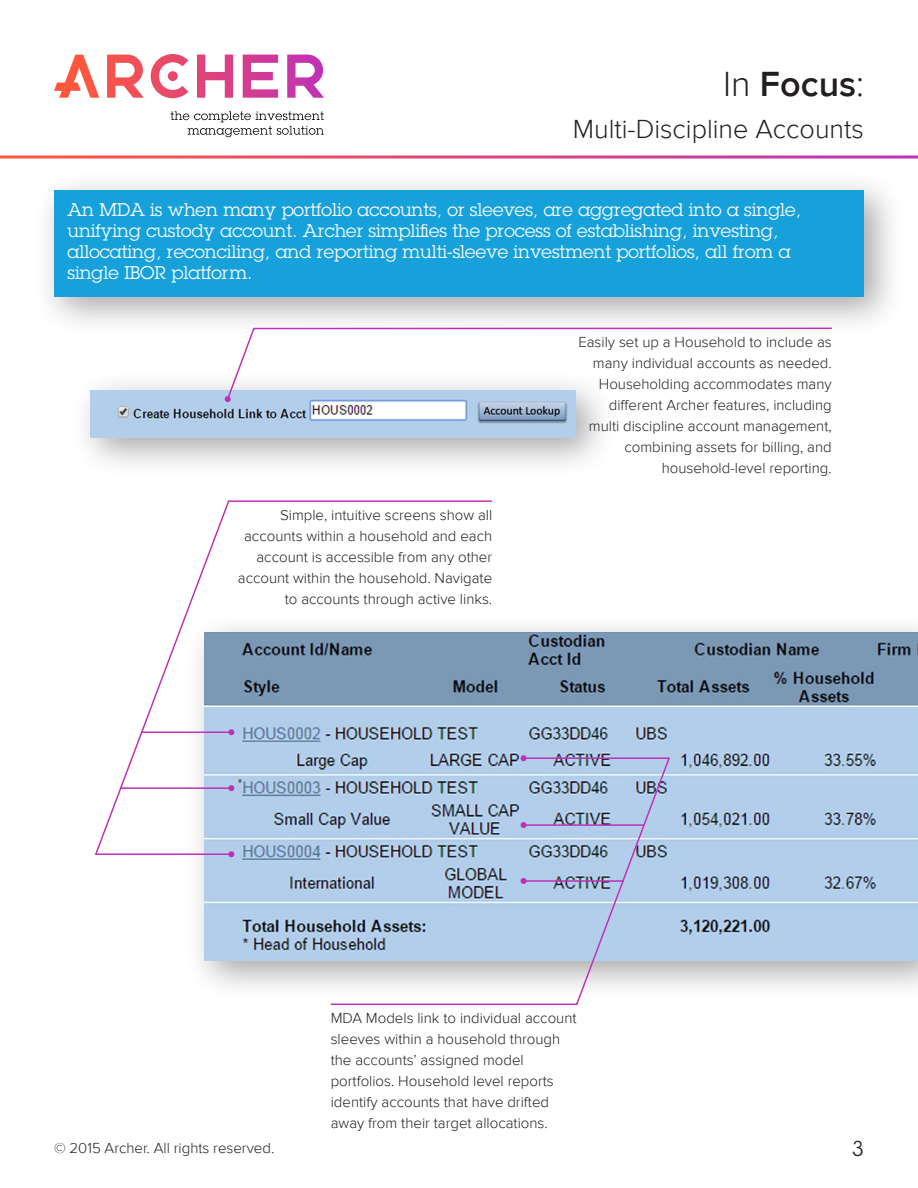
<style>
.page{position:relative;width:918px;height:1188px;background:#fff}
.page>*{position:absolute;margin:0;border:0;box-sizing:border-box;transform-origin:0 0}
.t1{font:600 36px "Proxima Nova";color:#231f20}
.t2{font:300 27px "Proxima Nova";color:#231f20}
.t3{font:21px "Lubalin Graph Std";color:#231f20}
.t4{font:18px/21px "Lubalin Graph Std";color:#fff}
.t5{font:300 15px/21px "Proxima Nova";color:#231f20;text-align:right}
.s1{font-weight:300}
</style>
<div class="page">
<div style="left:71px;top:370px;width:545px;height:108px;background:#231f20;opacity:.4"></div>
<img style="left:90px;top:390px;width:485px;height:48px">
<div style="left:185px;top:613px;width:733px;height:388px;background:#231f20;opacity:.4"></div>
<img style="left:204px;top:632px;width:714px;height:328px">
<div style="left:34px;top:170px;width:871px;height:167px;background:#231f20;opacity:.4"></div>
<div style="left:54px;top:190px;width:810px;height:106px;background:#17a1db"></div>
<svg style="left:54px;top:54px;width:270px;height:44px"></svg>
<svg style="left:170px;top:111px;width:154px;height:26px"></svg>
<svg style="left:226px;top:327px;width:607px;height:74px"></svg>
<svg style="left:225px;top:396px;width:6px;height:6px"></svg>
<svg style="left:94px;top:500px;width:399px;height:356px"></svg>
<svg style="left:228px;top:851px;width:6px;height:6px"></svg>
<img style="left:329px;top:757px;width:342px;height:248px">
<svg style="left:521px;top:755px;width:6px;height:6px"></svg>
<h1 class="t1" style="left:723px;top:63px;width:142px"><span class="s1">In</span> Focus<span class="s1">:</span></h1>
<h2 class="t2" style="left:573px;top:113px;width:293px">Multi-Discipline Accounts</h2>
<p class="t4" style="left:68px;top:199px;width:735px">An MDA is when many portfolio accounts, or sleeves, are aggregated into a single, unifying custody account. Archer simplifies the process of establishing, investing, allocating, reconciling, and reporting multi-sleeve investment portfolios, all from a single IBOR platform.</p>
<p class="t5" style="left:238px;top:504px;width:256px">Simple, intuitive screens show all accounts within a household and each account is accessible from any other account within the household. Navigate to accounts through active links.</p>
<p class="t5" style="left:578px;top:332px;width:255px">Easily set up a Household to include as many individual accounts as needed.<br>Householding accommodates many different Archer features, including multi discipline account management, combining assets for billing, and household-level reporting.</p>
<p class="t5" style="left:54px;top:1137px;width:222px">© 2015 Archer. All rights reserved.</p>
<p class="t5" style="left:331px;top:1008px;width:247px;text-align:left">MDA Models link to individual account sleeves within a household through the accounts’ assigned model portfolios. Household level reports identify accounts that have drifted away from their target allocations.</p>
<h3 class="t3" style="left:852px;top:1135px;width:14px">3</h3>
</div>
